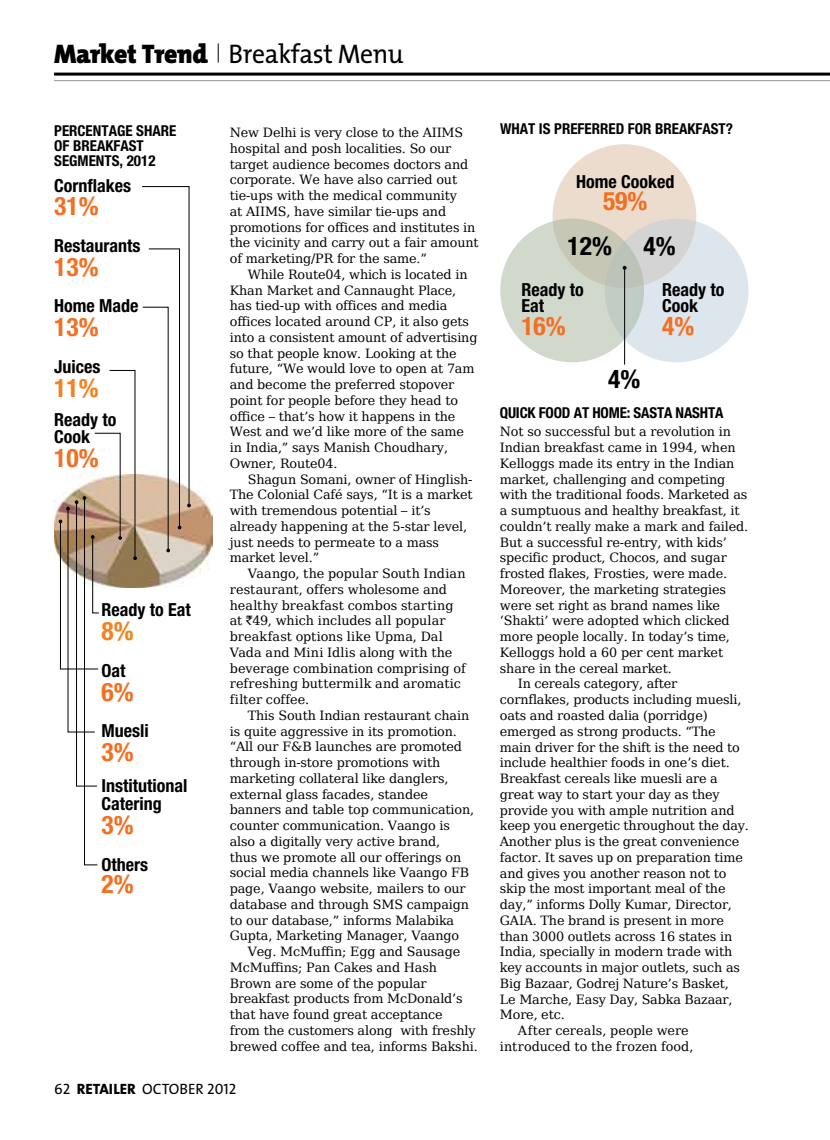
<style>
.page{position:relative;width:830px;height:1140px;background:#fff}
.page>*{position:absolute;margin:0;border:0;box-sizing:border-box;transform-origin:0 0}
.t1{font:27px "The Mix";letter-spacing:-.015em;color:#000;scale:.95 1}
.t2{font:700 condensed 25.5px "Helvetica Neue";color:#f36f22}
.t3{font:700 condensed 25.5px "Helvetica Neue";color:#000}
.t4{font:700 condensed 25.5px "Helvetica Neue";color:#f58220}
.t5{font:700 condensed 18px/16.5px "Helvetica Neue";color:#000}
.t6{font:700 condensed 15px/15px "Helvetica Neue";color:#000}
.t7{font:15px "The Mix Caps";color:#000}
.t8{font:12.75px/15.8px "Bitstream Vera Serif";letter-spacing:-.01em;color:#000}
.s1{font-weight:900}
.s2{font-family:"Rupee Foradian"}
.s3{font-family:"The Mix";font-weight:800}
</style>
<div class="page">
<svg style="left:218px;top:43px;width:1px;height:20px"></svg>
<hr style="left:54px;top:73px;width:775px;height:3px;background:#000">
<hr style="left:54px;top:80px;width:775px;height:1px;background:#939598">
<div style="left:552px;top:144px;width:144px;height:144px;background:#ecdcce;border-radius:50%"></div>
<svg style="left:604px;top:219px;width:144px;height:143px;background:#dbe1e6"></svg>
<svg style="left:500px;top:219px;width:143px;height:143px;background:#ccd3c6"></svg>
<hr style="left:624px;top:268px;width:1px;height:96px;background:#000">
<svg style="left:622px;top:266px;width:4px;height:4px"></svg>
<img style="left:54px;top:486px;width:159px;height:92px">
<svg style="left:59px;top:186px;width:131px;height:679px"></svg>
<h1 class="t1" style="left:54px;top:31px;width:369px"><span class="s1">Market Trend</span> Breakfast Menu</h1>
<p class="t6" style="left:54px;top:123px;width:122px">Percentage Share of Breakfast<br>Segments, 2012</p>
<h3 class="t5" style="left:54px;top:177px;width:78px">Cornflakes</h3>
<h2 class="t2" style="left:54px;top:190px;width:46px">31%</h2>
<h3 class="t5" style="left:54px;top:237px;width:88px">Restaurants</h3>
<h2 class="t2" style="left:54px;top:251px;width:46px">13%</h2>
<h3 class="t5" style="left:54px;top:297px;width:86px">Home Made</h3>
<h2 class="t2" style="left:54px;top:312px;width:46px">13%</h2>
<h3 class="t5" style="left:54px;top:358px;width:48px">Juices</h3>
<h2 class="t4" style="left:54px;top:373px;width:46px">11%</h2>
<h3 class="t5" style="left:54px;top:411px;width:64px">Ready to<br>Cook</h3>
<h2 class="t2" style="left:54px;top:442px;width:46px">10%</h2>
<h3 class="t5" style="left:101px;top:601px;width:91px">Ready to Eat</h3>
<h2 class="t4" style="left:101px;top:615px;width:34px">8%</h2>
<h3 class="t5" style="left:101px;top:661px;width:25px">Oat</h3>
<h2 class="t2" style="left:101px;top:676px;width:34px">6%</h2>
<h3 class="t5" style="left:101px;top:722px;width:49px">Muesli</h3>
<h2 class="t2" style="left:101px;top:737px;width:34px">3%</h2>
<h3 class="t5" style="left:101px;top:776px;width:87px;line-height:18px">Institutional<br>Catering</h3>
<h2 class="t2" style="left:101px;top:809px;width:34px">3%</h2>
<h3 class="t5" style="left:101px;top:856px;width:48px">Others</h3>
<h2 class="t2" style="left:101px;top:869px;width:34px">2%</h2>
<p class="t8" style="left:230px;top:125px;width:250px">New Delhi is very close to the AIIMS hospital and posh localities. So our target audience becomes doctors and corporate. We have also carried out tie-ups with the medical community<br>at AIIMS, have similar tie-ups and promotions for offices and institutes in the vicinity and carry out a fair amount of marketing/PR for the same.”</p>
<p class="t8" style="left:230px;top:266px;width:249px;text-indent:18px">While Route04, which is located in Khan Market and Cannaught Place, has tied-up with offices and media offices located around CP, it also gets into a consistent amount of advertising so that people know. Looking at the future, “We would love to open at 7am and become the preferred stopover point for people before they head to office – that’s how it happens in the West and we’d like more of the same in India,” says Manish Choudhary, Owner, Route04.</p>
<p class="t8" style="left:230px;top:471px;width:244px;text-indent:18px">Shagun Somani, owner of Hinglish-<br>The Colonial Café says, “It is a market with tremendous potential – it’s already happening at the 5-star level, just needs to permeate to a mass market level.”</p>
<p class="t8" style="left:230px;top:566px;width:237px;text-indent:18px">Vaango, the popular s outh Indian restaurant, offers wholesome and healthy breakfast combos starting at <span class="s2">`</span>49, which includes all popular breakfast options like Upma, Dal<br>Vada and Mini Idlis along with the beverage combination comprising of refreshing buttermilk and aromatic filter coffee.</p>
<p class="t8" style="left:230px;top:707px;width:246px;text-indent:18px">This South Indian restaurant chain is quite aggressive in its promotion. “All our F&amp;B launches are promoted through in-store promotions with marketing collateral like danglers, external glass facades, standee banners and table top communication, counter communication. Vaango is also a digitally very active brand,<br>thus we promote all our offerings on social media channels like Vaango FB page, Vaango website, mailers to our database and through SMS campaign to our database,” informs Malabika Gupta, Marketing Manager, Vaango</p>
<p class="t8" style="left:230px;top:944px;width:249px;text-indent:18px">Veg. McMuffin; Egg and Sausage McMuffins; Pan Cakes and Hash Brown are some of the popular breakfast products from McDonald’s that have found great acceptance<br>from the customers along with freshly brewed coffee and tea, informs Bakshi.</p>
<p class="t7" style="left:54px;top:1076px;width:184px">62 <span class="s3">RETAILER</span> OCTOBER 2012</p>
<p class="t6" style="left:500px;top:121px;width:21px">WHAT</p>
<p class="t6" style="left:538px;top:121px;width:98px">IS PREFERRED FOR</p>
<p class="t6" style="left:654px;top:121px;width:33px">BREAKFAST</p>
<p class="t6" style="left:725px;top:121px;width:9px">?</p>
<h3 class="t5" style="left:575px;top:173px;width:100px">Home Cooked</h3>
<h2 class="t2" style="left:602px;top:185px;width:46px">59%</h2>
<h2 class="t3" style="left:567px;top:230px;width:46px">12%</h2>
<h2 class="t3" style="left:643px;top:230px;width:34px">4%</h2>
<h3 class="t5" style="left:521px;top:281px;width:64px">Ready to<br>Eat</h3>
<h2 class="t2" style="left:521px;top:310px;width:46px">16%</h2>
<h2 class="t3" style="left:607px;top:363px;width:34px">4%</h2>
<h3 class="t5" style="left:662px;top:281px;width:64px">Ready to<br>Cook</h3>
<h2 class="t2" style="left:662px;top:310px;width:34px">4%</h2>
<p class="t6" style="left:499px;top:404px;width:225px">Quick food at home: Sasta Nashta</p>
<p class="t8" style="left:499px;top:424px;width:232px">Not so successful but a revolution in</p>
<p class="t8" style="left:499px;top:440px;width:237px">Indian breakfast came in 1994, when</p>
<p class="t8" style="left:499px;top:455px;width:236px">Kelloggs made its entry in the Indian</p>
<p class="t8" style="left:499px;top:471px;width:227px">market, challenging and competing</p>
<p class="t8" style="left:499px;top:487px;width:249px">with the traditional foods. Marketed as</p>
<p class="t8" style="left:499px;top:503px;width:241px">a sumptuous and healthy breakfast, it</p>
<p class="t8" style="left:499px;top:518px;width:250px">couldn’t really make a mark and failed.</p>
<p class="t8" style="left:499px;top:534px;width:228px">But a successful re-entry, with kids’</p>
<p class="t8" style="left:499px;top:550px;width:228px">specific product, Chocos, and sugar</p>
<p class="t8" style="left:499px;top:566px;width:229px">frosted flakes, Frosties, were made.</p>
<p class="t8" style="left:499px;top:581px;width:227px">Moreover, the marketing strategies</p>
<p class="t8" style="left:499px;top:597px;width:222px">were set right as brand names like</p>
<p class="t8" style="left:499px;top:613px;width:231px">‘Shakti’ were adopted which clicked</p>
<p class="t8" style="left:499px;top:629px;width:231px">more people locally. In today’s time,</p>
<p class="t8" style="left:499px;top:644px;width:224px">Kelloggs hold a 60 per cent market</p>
<p class="t8" style="left:499px;top:660px;width:173px">share in the cereal market.</p>
<p class="t8" style="left:517px;top:676px;width:161px">In cereals category, after</p>
<p class="t8" style="left:499px;top:692px;width:243px">cornflakes, products including muesli,</p>
<p class="t8" style="left:499px;top:707px;width:209px">oats and roasted dalia (porridge)</p>
<p class="t8" style="left:499px;top:723px;width:217px">emerged as strong products. “The</p>
<p class="t8" style="left:499px;top:739px;width:241px">main driver for the shift is the need to</p>
<p class="t8" style="left:499px;top:755px;width:231px">include healthier foods in one’s diet.</p>
<p class="t8" style="left:499px;top:770px;width:219px">Breakfast cereals like muesli are a</p>
<p class="t8" style="left:499px;top:786px;width:221px">great way to start your day as they</p>
<p class="t8" style="left:499px;top:802px;width:236px">provide you with ample nutrition and</p>
<p class="t8" style="left:499px;top:818px;width:250px">keep you energetic throughout the day.</p>
<p class="t8" style="left:499px;top:833px;width:241px">Another plus is the great convenience</p>
<p class="t8" style="left:499px;top:849px;width:244px">factor. It saves up on preparation time</p>
<p class="t8" style="left:499px;top:865px;width:228px">and gives you another reason not to</p>
<p class="t8" style="left:499px;top:881px;width:227px">skip the most important meal of the</p>
<p class="t8" style="left:499px;top:896px;width:233px">day,” informs Dolly Kumar, Director,</p>
<p class="t8" style="left:499px;top:912px;width:225px">GAIA. The brand is present in more</p>
<p class="t8" style="left:499px;top:928px;width:234px">than 3000 outlets across 16 states in</p>
<p class="t8" style="left:499px;top:944px;width:234px">India, specially in modern trade with</p>
<p class="t8" style="left:499px;top:959px;width:241px">key accounts in major outlets, such as</p>
<p class="t8" style="left:499px;top:975px;width:230px">Big Bazaar, Godrej Nature’s basket,</p>
<p class="t8" style="left:499px;top:991px;width:234px">Le Marche, Easy Day, Sabka Bazaar,</p>
<p class="t8" style="left:499px;top:1007px;width:66px">More, etc.</p>
<p class="t8" style="left:517px;top:1022px;width:172px">After cereals, people were</p>
<p class="t8" style="left:499px;top:1038px;width:195px">introduced to the frozen food,</p>
</div>
